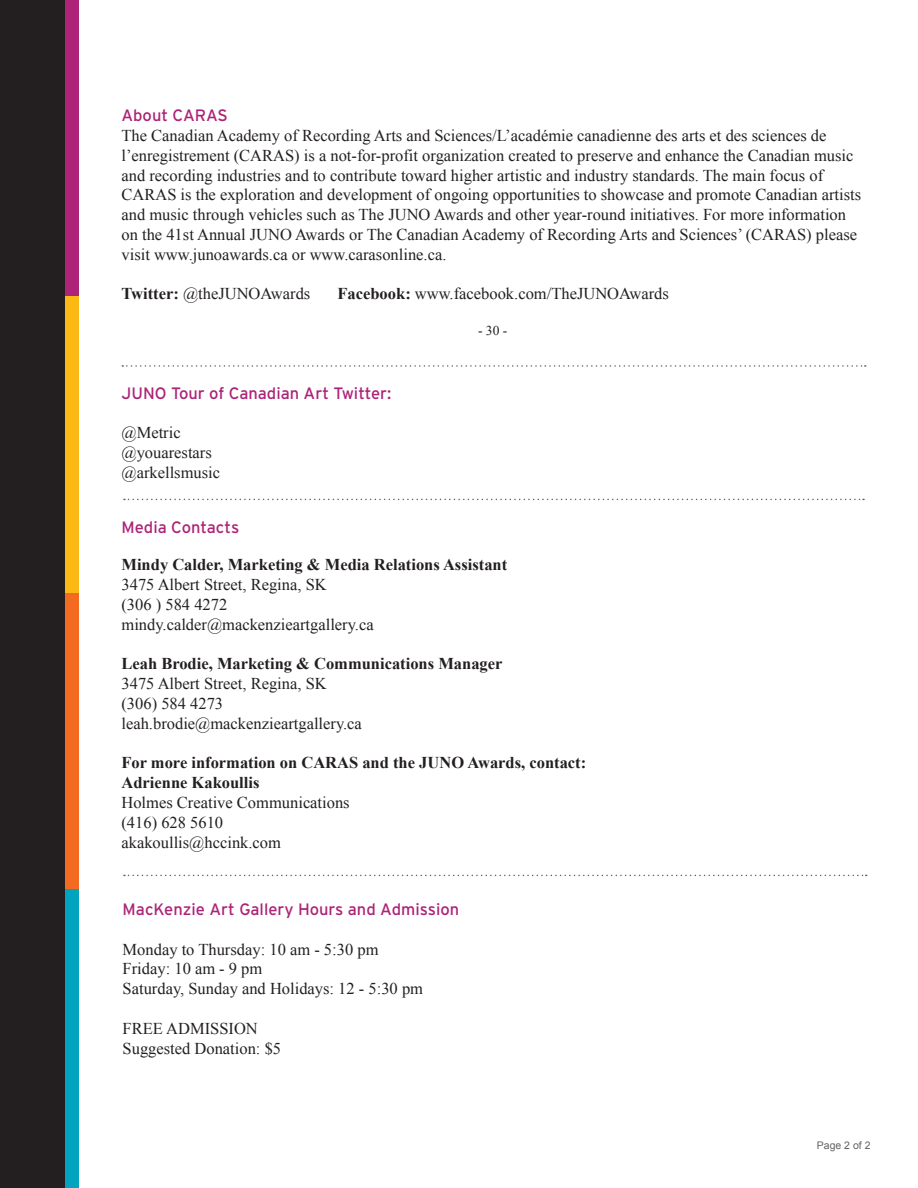
<style>
.page{position:relative;width:918px;height:1188px;background:#fff}
.page>*{position:absolute;margin:0;border:0;box-sizing:border-box;transform-origin:0 0}
.t1{font:16.5px/19.8px "Times New Roman";color:#231f20}
.t2{font:700 16.5px/19.8px "Times New Roman";color:#231f20}
.t3{font:16.5px "Interstate";color:#ad2377}
.t4{font:13.5px "Times New Roman";color:#231f20}
.t5{font:10.5px "Arial";color:#636366}
.s1{font-weight:700}
</style>
<div class="page">
<div style="left:0;top:0;width:66px;height:1188px;background:#231f20"></div>
<div style="left:66px;top:0;width:13px;height:296px;background:#ad2377"></div>
<div style="left:66px;top:296px;width:13px;height:297px;background:#fcb814"></div>
<div style="left:66px;top:593px;width:13px;height:296px;background:#f36a21"></div>
<div style="left:66px;top:889px;width:13px;height:299px;background:#00a4be"></div>
<svg style="left:124px;top:499px;width:740px;height:1px"></svg>
<svg style="left:124px;top:875px;width:743px;height:1px"></svg>
<svg style="left:122px;top:365px;width:744px;height:2px"></svg>
<p class="t3" style="left:122px;top:105px;width:108px">About CARAS</p>
<p class="t1" style="left:122px;top:126px;width:741px">The Canadian Academy of Recording Arts and Sciences/L’académie canadienne des arts et des sciences de l’enregistrement (CARAS) is a not-for-profit organization created to preserve and enhance the Canadian music and recording industries and to contribute toward higher artistic and industry standards. The main focus of CARAS is the exploration and development of ongoing opportunities to showcase and promote Canadian artists and music through vehicles such as The JUNO Awards and other year-round initiatives. For more information on the 41st Annual JUNO Awards or The Canadian Academy of Recording Arts and Sciences’ (CARAS) please visit www.junoawards.ca or www.carasonline.ca.</p>
<p class="t1" style="left:122px;top:284px;width:190px"><span class="s1">Twitter:</span> @theJUNOAwards</p>
<p class="t1" style="left:338px;top:284px;width:333px"><span class="s1">Facebook:</span> www.facebook.com/TheJUNOAwards</p>
<p class="t4" style="left:478px;top:324px;width:31px">- 30 -</p>
<p class="t3" style="left:122px;top:383px;width:271px">JUNO Tour of Canadian Art Twitter:</p>
<p class="t1" style="left:122px;top:423px;width:100px">@Metric @youarestars @arkellsmusic</p>
<p class="t3" style="left:122px;top:517px;width:119px">Media Contacts</p>
<p class="t2" style="left:122px;top:555px;width:387px">Mindy Calder, Marketing &amp; Media Relations Assistant</p>
<p class="t1" style="left:122px;top:575px;width:254px">3475 Albert Street, Regina, SK<br>(306 ) 584 4272 mindy.calder@mackenzieartgallery.ca</p>
<p class="t2" style="left:122px;top:654px;width:383px">Leah Brodie, Marketing &amp; Communications Manager</p>
<p class="t1" style="left:122px;top:674px;width:242px">3475 Albert Street, Regina, SK (306) 584 4273 leah.brodie@mackenzieartgallery.ca</p>
<p class="t2" style="left:122px;top:753px;width:466px">For more information on CARAS and the JUNO Awards, contact:<br>Adrienne Kakoullis</p>
<p class="t1" style="left:122px;top:793px;width:230px">Holmes Creative Communications (416) 628 5610 akakoullis@hccink.com</p>
<p class="t3" style="left:123px;top:899px;width:338px">MacKenzie Art Gallery Hours and Admission</p>
<p class="t1" style="left:123px;top:939px;width:302px">Monday to Thursday: 10 am - 5:30 pm<br>Friday: 10 am - 9 pm<br>Saturday, Sunday and Holidays: 12 - 5:30 pm</p>
<p class="t1" style="left:123px;top:1018px;width:160px">FREE ADMISSION<br>Suggested Donation: $5</p>
<p class="t5" style="left:817px;top:1140px;width:55px">Page 2 of 2</p>
</div>
